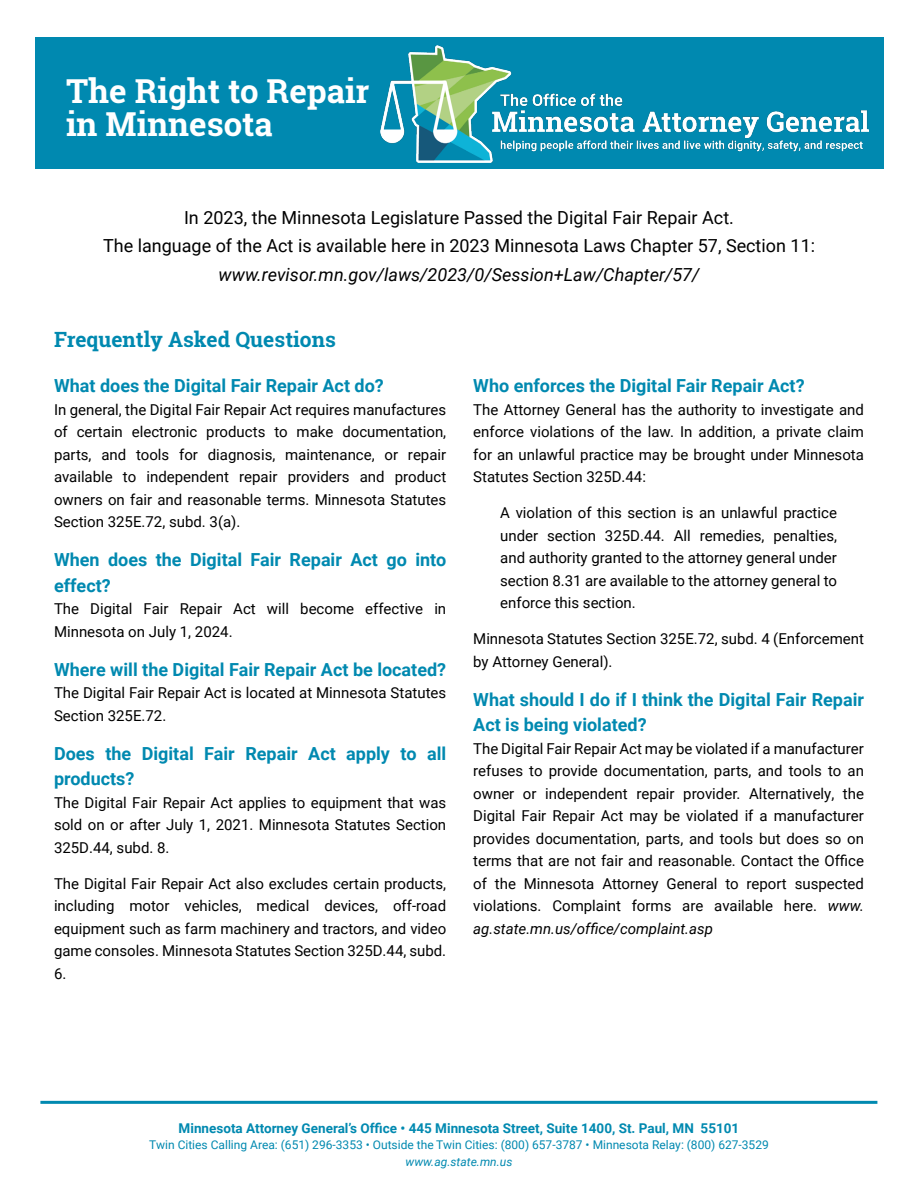
<style>
.page{position:relative;width:918px;height:1188px;background:#fff}
.page>*{position:absolute;margin:0;border:0;box-sizing:border-box;transform-origin:0 0}
.h1{font:700 33px/33px "Roboto Slab";color:#fff}
.h2{font:700 21px "Roboto Slab";color:#0089b0}
.h3{font:700 18px/25.5px "Roboto";color:#0089b0}
.p_1{font:18px/28.5px "Roboto";color:#000;text-align:center}
.p_1-2{font:15px/22.5px "Roboto";color:#000;text-align:justify}
.p{font:15px/22.5px "Roboto";color:#000;text-align:justify}
.t1{font:700 13.5px "Roboto";color:#0089b0}
.t2{font:12px/16.5px "Roboto";color:#0089b0;text-align:center}
.s1{font-style:italic}
</style>
<div class="page">
<hr style="left:40px;top:1101px;width:837px;height:3px;background:#0089b0">
<div style="left:35px;top:37px;width:848px;height:131px;background:#0089b0"></div>
<img style="left:381px;top:45px;width:488px;height:117px">
<h1 class="h1" style="left:66px;top:75px;width:305px">The Right to Repair in Minnesota</h1>
<p class="p_1" style="left:103px;top:203px;width:714px">In 2023, the Minnesota Legislature Passed the Digital Fair Repair Act.<br>The language of the Act is available here in 2023 Minnesota Laws Chapter 57, Section 11: <span class="s1">www.revisor.mn.gov/laws/2023/0/Session+Law/Chapter/57/</span></p>
<h2 class="h2" style="left:54px;top:325px;width:283px">Frequently Asked Questions</h2>
<h3 class="h3" style="left:54px;top:372px;width:331px">What does the Digital Fair Repair Act do?</h3>
<p class="p_1-2" style="left:54px;top:398px;width:394px">In general, the Digital Fair Repair Act requires manufactures of certain electronic products to make documentation, parts, and tools for diagnosis, maintenance, or repair available to independent repair providers and product owners on fair and reasonable terms. Minnesota Statutes Section 325E.72, subd. 3(a).</p>
<h3 class="h3" style="left:54px;top:546px;width:394px">When does the Digital Fair Repair Act go into effect?</h3>
<p class="p_1-2" style="left:54px;top:597px;width:394px">The Digital Fair Repair Act will become effective in<br>Minnesota on July 1, 2024.</p>
<h3 class="h3" style="left:54px;top:656px;width:394px">Where will the Digital Fair Repair Act be located?</h3>
<p class="p_1-2" style="left:54px;top:681px;width:394px">The Digital Fair Repair Act is located at Minnesota Statutes<br>Section 325E.72.</p>
<h3 class="h3" style="left:54px;top:740px;width:394px">Does the Digital Fair Repair Act apply to all products?</h3>
<p class="p_1-2" style="left:54px;top:791px;width:394px">The Digital Fair Repair Act applies to equipment that was sold on or after July 1, 2021. Minnesota Statutes Section 325D.44, subd. 8.</p>
<p class="p" style="left:54px;top:872px;width:394px">The Digital Fair Repair Act also excludes certain products, including motor vehicles, medical devices, off-road equipment such as farm machinery and tractors, and video game consoles. Minnesota Statutes Section 325D.44, subd.<br>6.</p>
<h3 class="h3" style="left:473px;top:372px;width:333px">Who enforces the Digital Fair Repair Act?</h3>
<p class="p_1-2" style="left:473px;top:397px;width:392px">The Attorney General has the authority to investigate and enforce violations of the law. In addition, a private claim for an unlawful practice may be brought under Minnesota Statutes Section 325D.44:</p>
<p class="p" style="left:500px;top:501px;width:338px">A violation of this section is an unlawful practice under section 325D.44. All remedies, penalties, and authority granted to the attorney general under section 8.31 are available to the attorney general to enforce this section.</p>
<p class="p" style="left:473px;top:627px;width:392px">Minnesota Statutes Section 325E.72, subd. 4 (Enforcement by Attorney General).</p>
<h3 class="h3" style="left:473px;top:686px;width:392px">What should I do if I think the Digital Fair Repair<br>Act is being violated?</h3>
<p class="p_1-2" style="left:473px;top:736px;width:392px">The Digital Fair Repair Act may be violated if a manufacturer refuses to provide documentation, parts, and tools to an owner or independent repair provider. Alternatively, the Digital Fair Repair Act may be violated if a manufacturer provides documentation, parts, and tools but does so on terms that are not fair and reasonable. Contact the Office of the Minnesota Attorney General to report suspected violations. Complaint forms are available here. <span class="s1">www. ag.state.mn.us/office/complaint.asp</span></p>
<p class="t1" style="left:179px;top:1118px;width:562px">Minnesota Attorney General’s Office • 445 Minnesota Street, Suite 1400, St. Paul, MN 55101</p>
<p class="t2" style="left:149px;top:1136px;width:621px">Twin Cities Calling Area: (651) 296-3353 • Outside the Twin Cities: (800) 657-3787 • Minnesota Relay: (800) 627-3529 <span class="s1">www.ag.state.mn.us</span></p>
</div>
